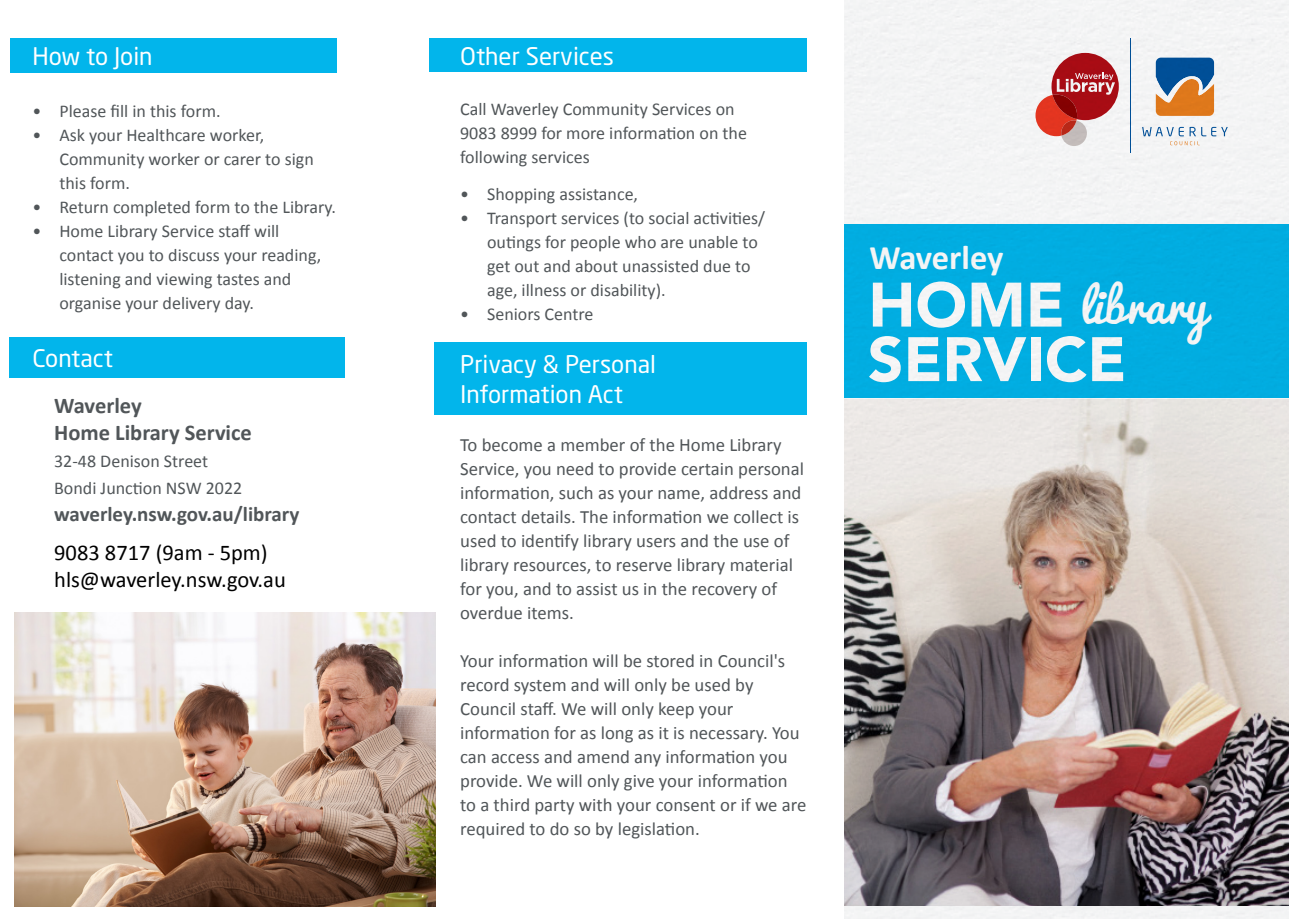
<style>
.page{position:relative;width:1289px;height:919px;background:#fff}
.page>*{position:absolute;margin:0;border:0;box-sizing:border-box;transform-origin:0 0}
.t1{font:900 62.1px "Avenir";color:#fff}
.t2{font:45.45px "Pacifico";color:#fff}
.t3{font:700 34.5px "Calibri";letter-spacing:-.01em;color:#fff}
.headings{font:24px "Neo Sans Std";color:#fff}
.t4{font:22.5px "Calibri";color:#000}
.t5{font:700 22.5px/27px "Calibri";color:#515659}
.t6{font:700 21px "Calibri";color:#515659}
.body_copy{font:18.75px/24px "Calibri";color:#515659}
.body_copy-2{font:18px/24px "Calibri";color:#515659}
</style>
<div class="page">
<img style="left:15px;top:612px;width:420px;height:294px">
<div style="left:9px;top:337px;width:335px;height:41px;background:#02b5eb"></div>
<div style="left:429px;top:39px;width:377px;height:33px;background:#02b5eb"></div>
<div style="left:10px;top:39px;width:326px;height:34px;background:#02b5eb"></div>
<div style="left:433px;top:343px;width:373px;height:72px;background:#02b5eb"></div>
<img style="left:844px;top:0;width:444px;height:918px">
<p class="headings" style="left:32px;top:41px;width:122px">How to Join</p>
<p class="body_copy-2" style="left:32px;top:99px;width:190px">• Please fill in this form.</p>
<p class="body_copy-2" style="left:59px;top:123px;width:256px;text-indent:-27px">• Ask your Healthcare worker,<br>Community worker or carer to sign this form.</p>
<p class="body_copy-2" style="left:32px;top:195px;width:305px">• Return completed form to the Library.</p>
<p class="body_copy-2" style="left:59px;top:219px;width:263px;text-indent:-27px">• Home Library Service staff will contact you to discuss your reading, listening and viewing tastes and organise your delivery day.</p>
<p class="headings" style="left:32px;top:343px;width:82px">Contact</p>
<p class="t5" style="left:54px;top:392px;width:199px">Waverley<br>Home Library Service</p>
<p class="body_copy-2" style="left:54px;top:449px;width:155px">32-48 Denison Street</p>
<p class="body_copy-2" style="left:54px;top:476px;width:190px">Bondi Junction NSW 2022</p>
<p class="t6" style="left:54px;top:500px;width:247px">waverley.nsw.gov.au/library</p>
<p class="t4" style="left:54px;top:538px;width:215px">9083 8717 (9am - 5pm)</p>
<p class="t4" style="left:54px;top:565px;width:233px">hls@waverley.nsw.gov.au</p>
<p class="headings" style="left:460px;top:41px;width:155px">Other Services</p>
<p class="body_copy-2" style="left:460px;top:97px;width:288px">Call Waverley Community Services on<br>9083 8999 for more information on the following services</p>
<p class="body_copy-2" style="left:460px;top:182px;width:179px">• Shopping assistance,</p>
<p class="body_copy-2" style="left:487px;top:206px;width:279px;text-indent:-27px">• Transport services (to social activities/ outings for people who are unable to get out and about unassisted due to age, illness or disability).</p>
<p class="body_copy-2" style="left:460px;top:302px;width:135px">• Seniors Centre</p>
<p class="headings" style="left:460px;top:350px;width:197px">Privacy &amp; Personal</p>
<p class="headings" style="left:460px;top:380px;width:164px">Information Act</p>
<p class="body_copy" style="left:460px;top:433px;width:345px">To become a member of the Home Library Service, you need to provide certain personal information, such as your name, address and contact details. The information we collect is used to identify library users and the use of library resources, to reserve library material for you, and to assist us in the recovery of overdue items.</p>
<p class="body_copy" style="left:460px;top:649px;width:348px">Your information will be stored in Council's record system and will only be used by Council staff. We will only keep your information for as long as it is necessary. You can access and amend any information you provide. We will only give your information to a third party with your consent or if we are required to do so by legislation.</p>
<p class="t3" style="left:869px;top:235px;width:136px">Waverley</p>
<p class="t1" style="left:868px;top:252px;width:198px">HOME</p>
<p class="t2" style="left:1080px;top:267px;width:128px">library</p>
<p class="t1" style="left:867px;top:306px;width:260px">SERVICE</p>
</div>
